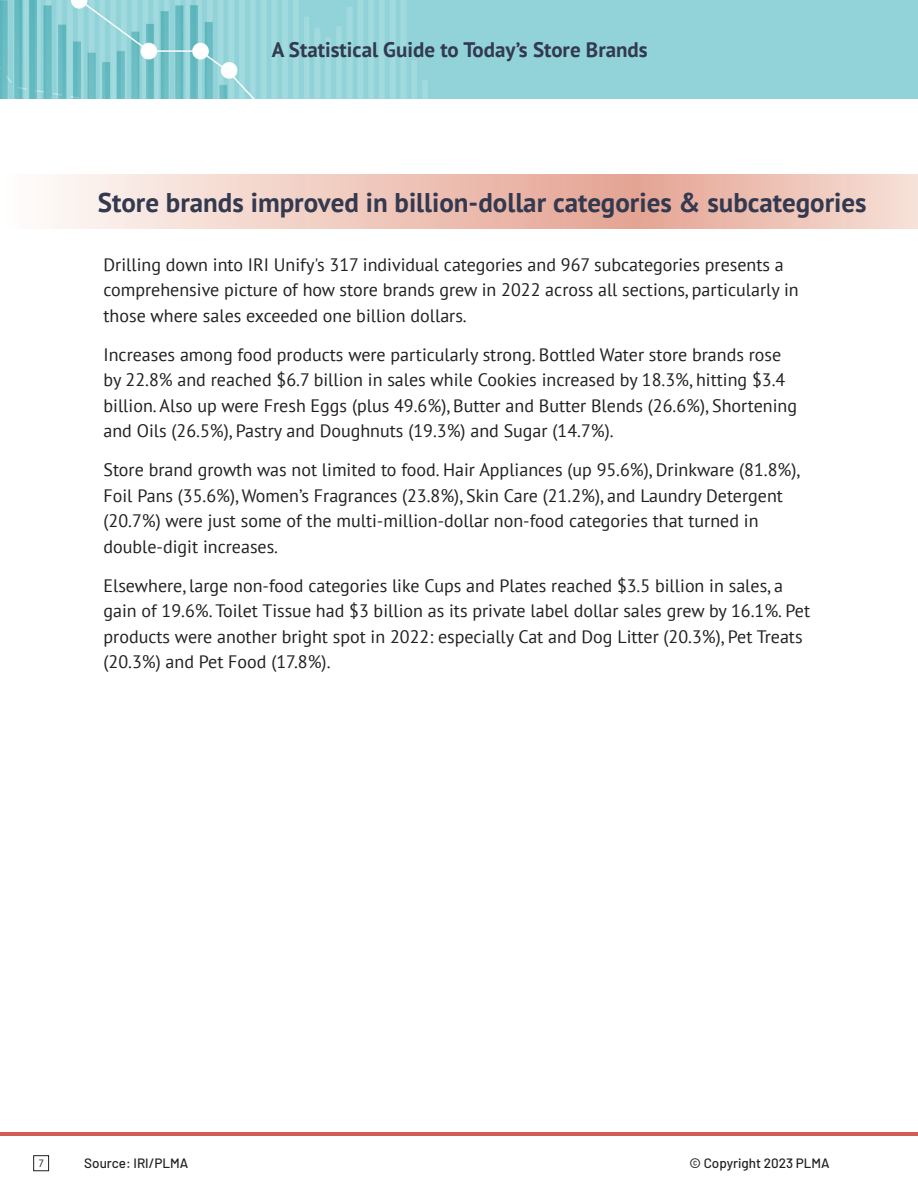
<style>
.page{position:relative;width:918px;height:1188px;background:#fff}
.page>*{position:absolute;margin:0;border:0;box-sizing:border-box;transform-origin:0 0}
.Blue_Subhead{font:700 27px "PT Sans";color:#33394f}
.t1{font:700 21px "PT Sans";color:#33394f}
.Paragraph_Copy{font:18px/25.5px "PT Sans";color:#231f20}
.t2{font:500 13.5px "Barlow";color:#231f20}
.t3{font:10.5px "PT Sans";color:#231f20}
</style>
<div class="page">
<img style="left:0;top:0;width:918px;height:98px">
<hr style="left:0;top:1132px;width:918px;height:3px;background:#d15e54">
<div style="left:33px;top:1155px;width:16px;height:16px;border:1px solid #231f20"></div>
<svg style="left:52px;top:175px;width:866px;height:54px;background:#efc9bd"></svg>
<p class="t1" style="left:272px;top:36px;width:378px">A Statistical Guide to Today’s Store Brands</p>
<p class="Blue_Subhead" style="left:98px;top:185px;width:770px">Store brands improved in billion-dollar categories &amp; subcategories</p>
<p class="Paragraph_Copy" style="left:104px;top:251px;width:697px">Drilling down into IRI Unify's 317 individual categories and 967 subcategories presents a comprehensive picture of how store brands grew in 2022 across all sections, particularly in those where sales exceeded one billion dollars.</p>
<p class="Paragraph_Copy" style="left:104px;top:341px;width:695px">Increases among food products were particularly strong. Bottled Water store brands rose by 22.8% and reached $6.7 billion in sales while Cookies increased by 18.3%, hitting $3.4 billion. Also up were Fresh Eggs (plus 49.6%), Butter and Butter Blends (26.6%), Shortening and Oils (26.5%), Pastry and Doughnuts (19.3%) and Sugar (14.7%).</p>
<p class="Paragraph_Copy" style="left:104px;top:457px;width:698px">Store brand growth was not limited to food. Hair Appliances (up 95.6%), Drinkware (81.8%), Foil Pans (35.6%), Women’s Fragrances (23.8%), Skin Care (21.2%), and Laundry Detergent (20.7%) were just some of the multi-million-dollar non-food categories that turned in double-digit increases.</p>
<p class="Paragraph_Copy" style="left:104px;top:572px;width:708px">Elsewhere, large non-food categories like Cups and Plates reached $3.5 billion in sales, a gain of 19.6%. Toilet Tissue had $3 billion as its private label dollar sales grew by 16.1%. Pet products were another bright spot in 2022: especially Cat and Dog Litter (20.3%), Pet Treats (20.3%) and Pet Food (17.8%).</p>
<p class="t3" style="left:39px;top:1157px;width:7px">7</p>
<p class="t2" style="left:84px;top:1154px;width:106px">Source: IRI/PLMA</p>
<p class="t2" style="left:689px;top:1154px;width:142px">© Copyright 2023 PLMA</p>
</div>
